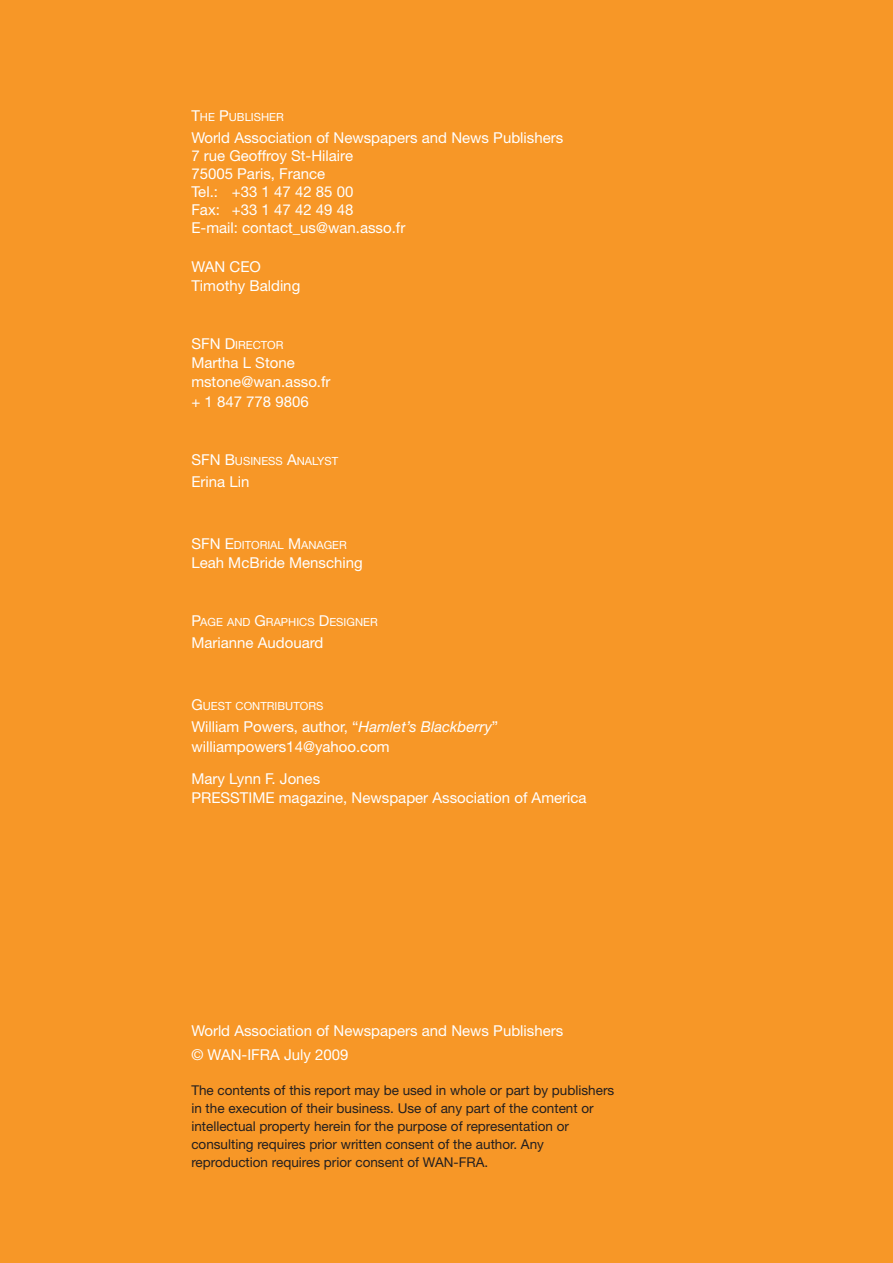
<style>
.page{position:relative;width:893px;height:1263px;background:#f79727}
.page>*{position:absolute;margin:0;border:0;box-sizing:border-box;transform-origin:0 0}
.t1{font:15px/18px "Helvetica Neue";color:#fff}
.t2{font:13.5px/18px "Helvetica Neue";color:#231f20}
.t3{font:11.25px "Helvetica Neue";color:#fff}
.s1{font-size:15px}
.s2{font-style:italic}
</style>
<div class="page">
<p class="t3" style="left:191px;top:113px;width:94px"><span class="s1">T</span>HE <span class="s1">P</span>UBLISHER</p>
<p class="t1" style="left:191px;top:131px;width:373px">World Association of Newspapers and News Publishers<br>7 rue Geoffroy St-Hilaire<br>75005 Paris, France<br>Tel.: +33 1 47 42 85 00<br>Fax: +33 1 47 42 49 48<br>E-mail: contact_us@wan.asso.fr</p>
<p class="t1" style="left:191px;top:258px;width:110px;line-height:19.2px">WAN CEO<br>Timothy Balding</p>
<p class="t3" style="left:191px;top:341px;width:94px"><span class="s1">SFN D</span>IRECTOR</p>
<p class="t1" style="left:191px;top:355px;width:141px;line-height:19.2px">Martha L Stone mstone@wan.asso.fr + 1 847 778 9806</p>
<p class="t3" style="left:191px;top:456px;width:148px"><span class="s1">SFN B</span>USINESS <span class="s1">A</span>NALYST</p>
<p class="t1" style="left:191px;top:474px;width:60px">Erina Lin</p>
<p class="t3" style="left:191px;top:541px;width:157px"><span class="s1">SFN E</span>DITORIAL <span class="s1">M</span>ANAGER</p>
<p class="t1" style="left:191px;top:555px;width:173px">Leah McBride Mensching</p>
<p class="t3" style="left:191px;top:618px;width:188px"><span class="s1">P</span>AGE AND <span class="s1">G</span>RAPHICS <span class="s1">D</span>ESIGNER</p>
<p class="t1" style="left:191px;top:635px;width:133px">Marianne Audouard</p>
<p class="t3" style="left:191px;top:702px;width:133px"><span class="s1">G</span>UEST CONTRIBUTORS</p>
<p class="t1" style="left:191px;top:719px;width:308px;line-height:19.2px">William Powers, author, “<span class="s2">Hamlet’s Blackberry</span>” williampowers14@yahoo.com</p>
<p class="t1" style="left:191px;top:771px;width:397px;line-height:19.2px">Mary Lynn F. Jones<br>PRESSTIME magazine, Newspaper Association of America</p>
<p class="t1" style="left:191px;top:1020px;width:373px;line-height:24px">World Association of Newspapers and News Publishers © WAN-IFRA July 2009</p>
<p class="t2" style="left:191px;top:1083px;width:424px">The contents of this report may be used in whole or part by publishers in the execution of their business. Use of any part of the content or intellectual property herein for the purpose of representation or consulting requires prior written consent of the author. Any reproduction requires prior consent of WAN-FRA.</p>
</div>
